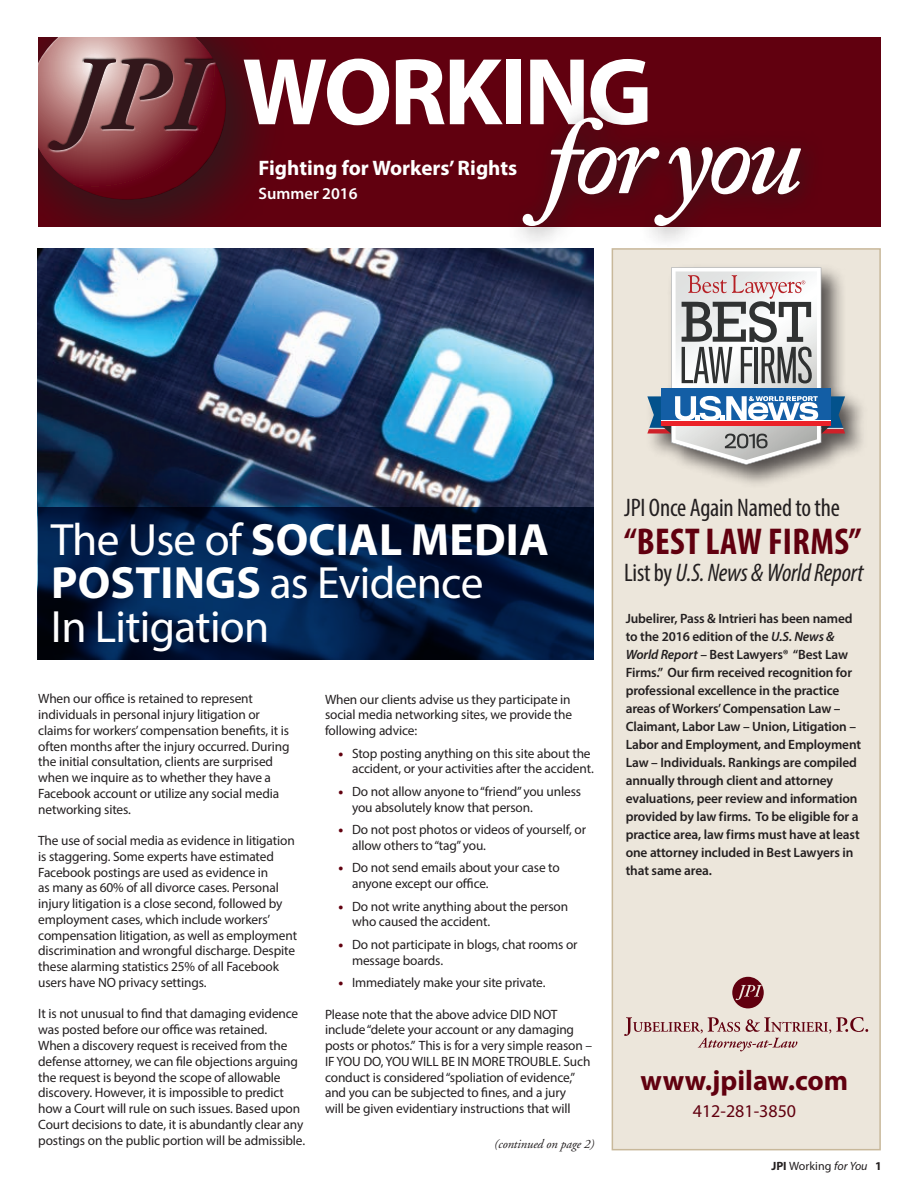
<style>
.page{position:relative;width:918px;height:1188px;background:#fff}
.page>*{position:absolute;margin:0;border:0;box-sizing:border-box;transform-origin:0 0}
.t1{font:italic 600 110.55px "Adobe Caslon Pro";letter-spacing:-.05em;color:#fff}
.t2{font:700 95.85px "Myriad Pro";letter-spacing:-.03em;color:#fff}
.t3{font:45.45px/43.5px "Myriad Pro";letter-spacing:-.015em;color:#fff}
.t4{font:700 condensed 37.5px "Myriad Pro";letter-spacing:.01em;color:#61000f}
.t5{font:700 28.35px "Myriad Pro";color:#61000f}
.t6{font:italic condensed 25.5px "Myriad Pro";letter-spacing:-.01em;color:#231f20}
.t7{font:condensed 25.5px "Myriad Pro";letter-spacing:-.01em;color:#231f20}
.t8{font:700 21px "Myriad Pro";color:#fff}
.t9{font:18px "Myriad Pro";color:#61000f}
.t10{font:600 16.5px "Myriad Pro";color:#fff}
.t11{font:13.5px/15.8px "Myriad Pro";letter-spacing:-.01em;color:#231f20}
.t12{font:600 13.5px/18px "Myriad Pro";letter-spacing:-.01em;color:#231f20}
.t13{font:italic 12.75px "Adobe Garamond";letter-spacing:-.01em;color:#231f20}
.t14{font:12px "Myriad Pro";color:#231f20}
.s1{font-weight:700}
.s2{font-weight:900;color:#61000f}
.s3{font-style:normal}
.s4{font-style:italic}
</style>
<div class="page">
<div style="left:612px;top:249px;width:268px;height:901px;background:#ece6db"></div>
<div style="left:38px;top:38px;width:843px;height:189px;background:#61000f"></div>
<div style="left:38px;top:38px;width:256px;height:189px;background:#231f20;opacity:.75"></div>
<div style="left:38px;top:38px;width:189px;height:114px;background:#fff;opacity:.75"></div>
<div style="left:38px;top:43px;width:189px;height:158px;background:#231f20;opacity:.75"></div>
<div style="left:612px;top:248px;width:269px;height:902px;border:2px solid #c8b89a"></div>
<svg style="left:624px;top:1017px;width:244px;height:34px"></svg>
<svg style="left:732px;top:977px;width:32px;height:31px"></svg>
<div style="left:505px;top:99px;width:320px;height:152px;background:#231f20;opacity:.75"></div>
<img style="left:38px;top:249px;width:555px;height:259px">
<div style="left:644px;top:263px;width:225px;height:226px;background:#231f20;opacity:.75"></div>
<svg style="left:647px;top:267px;width:198px;height:198px"></svg>
<svg style="left:38px;top:508px;width:555px;height:152px;background:#011b41"></svg>
<h2 class="t2" style="left:242px;top:29px;width:412px">WORKING</h2>
<h1 class="t1" style="left:545px;top:90px;width:258px">for you</h1>
<h3 class="t8" style="left:259px;top:154px;width:260px">Fighting for Workers’ Rights</h3>
<p class="t10" style="left:259px;top:183px;width:101px">Summer 2016</p>
<h3 class="t3" style="left:51px;top:517px;width:500px">The Use of <span class="s1">SOCIAL MEDIA<br>POSTINGS</span> as Evidence<br>In Litigation</h3>
<p class="t11" style="left:38px;top:691px;width:253px">When our office is retained to represent individuals in personal injury litigation or claims for workers’ compensation benefits, it is often months after the injury occurred. During the initial consultation, clients are surprised when we inquire as to whether they have a Facebook account or utilize any social media networking sites.</p>
<p class="t11" style="left:38px;top:833px;width:260px">The use of social media as evidence in litigation is staggering. Some experts have estimated Facebook postings are used as evidence in<br>as many as 60% of all divorce cases. Personal injury litigation is a close second, followed by employment cases, which include workers’ compensation litigation, as well as employment discrimination and wrongful discharge. Despite these alarming statistics 25% of all Facebook users have NO privacy settings.</p>
<p class="t11" style="left:38px;top:1006px;width:268px">It is not unusual to find that damaging evidence was posted before our office was retained.<br>When a discovery request is received from the defense attorney, we can file objections arguing the request is beyond the scope of allowable discovery. However, it is impossible to predict how a Court will rule on such issues. Based upon Court decisions to date, it is abundantly clear any postings on the public portion will be admissible.</p>
<p class="t11" style="left:325px;top:691px;width:249px;text-align:justify">When our clients advise us they participate in social media networking sites, we provide the following advice:</p>
<p class="t11" style="left:339px;top:745px;width:257px;text-align:right"><span class="s2">•</span> Stop posting anything on this site about the accident, or your activities after the accident.</p>
<p class="t11" style="left:352px;top:783px;width:231px;text-indent:-13px"><span class="s2">•</span> Do not allow anyone to “friend” you unless you absolutely know that person.</p>
<p class="t11" style="left:352px;top:821px;width:236px;text-indent:-13px"><span class="s2">•</span> Do not post photos or videos of yourself, or allow others to “tag” you.</p>
<p class="t11" style="left:352px;top:860px;width:209px;text-indent:-13px"><span class="s2">•</span> Do not send emails about your case to anyone except our office.</p>
<p class="t11" style="left:352px;top:898px;width:218px;text-indent:-13px"><span class="s2">•</span> Do not write anything about the person who caused the accident.</p>
<p class="t11" style="left:352px;top:936px;width:227px;text-indent:-13px"><span class="s2">•</span> Do not participate in blogs, chat rooms or message boards.</p>
<p class="t11" style="left:339px;top:974px;width:208px"><span class="s2">•</span> Immediately make your site private.</p>
<p class="t11" style="left:325px;top:1006px;width:269px">Please note that the above advice DID NOT include “delete your account or any damaging posts or photos.” This is for a very simple reason – IF YOU DO, YOU WILL BE IN MORE TROUBLE. Such conduct is considered “spoliation of evidence,” and you can be subjected to fines, and a jury<br>will be given evidentiary instructions that will</p>
<p class="t13" style="left:494px;top:1137px;width:101px">(continued on page 2)</p>
<h3 class="t7" style="left:624px;top:493px;width:217px">JPI Once Again Named to the</h3>
<h3 class="t4" style="left:624px;top:518px;width:239px">“BEST LAW FIRMS”</h3>
<h3 class="t6" style="left:624px;top:557px;width:241px"><span class="s3">List by</span> U.S. News &amp; World Report</h3>
<p class="t12" style="left:626px;top:609px;width:237px">Jubelirer, Pass &amp; Intrieri has been named to the 2016 edition of the <span class="s4">U.S. News &amp; World Report</span> – Best Lawyers® “Best Law Firms.” Our firm received recognition for professional excellence in the practice areas of Workers’ Compensation Law – Claimant, Labor Law – Union, Litigation – Labor and Employment, and Employment Law – Individuals. Rankings are compiled annually through client and attorney evaluations, peer review and information provided by law firms. To be eligible for a practice area, law firms must have at least one attorney included in Best Lawyers in that same area.</p>
<h3 class="t5" style="left:641px;top:1062px;width:209px">www.jpilaw.com</h3>
<h3 class="t9" style="left:693px;top:1100px;width:105px">412-281-3850</h3>
<p class="t14" style="left:771px;top:1158px;width:112px"><span class="s1">JPI</span> Working <span class="s4">for You</span> <span class="s1">1</span></p>
</div>
